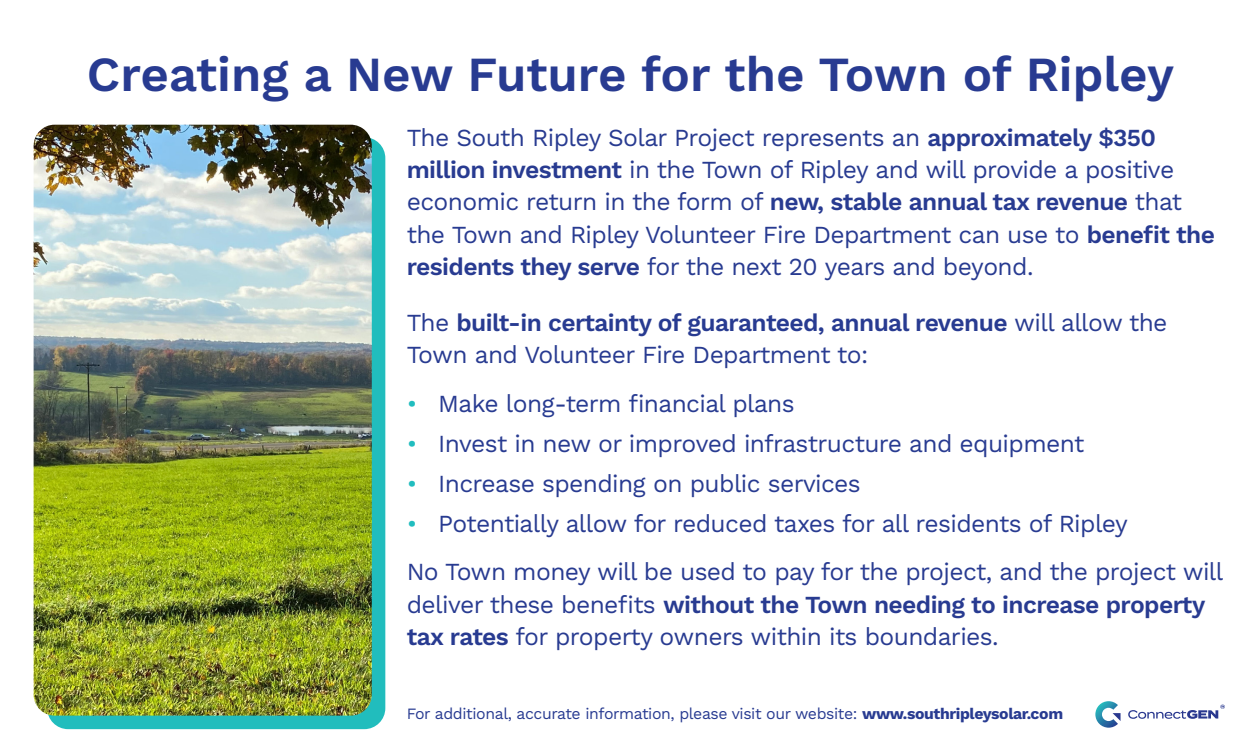
<style>
.page{position:relative;width:1260px;height:756px;background:#fff}
.page>*{position:absolute;margin:0;border:0;box-sizing:border-box;transform-origin:0 0}
.t1{font:600 49px "Work Sans";color:#283b91}
.body{font:24.5px/32.4px "Work Sans";letter-spacing:-.025em;color:#283b91}
.body-2{font:15.75px "Work Sans";letter-spacing:-.025em;color:#283b91}
.s1{font-weight:600}
.s2{color:#21bdbf}
.s3{font-weight:700}
</style>
<div class="page">
<div style="left:47px;top:137px;width:338px;height:592px;background:#21bdbd;border-radius:21px"></div>
<svg style="left:1095px;top:701px;width:26px;height:27px"></svg>
<svg style="left:1128px;top:705px;width:97px;height:14px"></svg>
<img style="left:34px;top:125px;width:338px;height:591px">
<p class="t1" style="left:87px;top:46px;width:1089px">Creating a New Future for the Town of Ripley</p>
<p class="body" style="left:407px;top:122px;width:810px">The South Ripley Solar Project represents an <span class="s1">approximately $350 million investment</span> in the Town of Ripley and will provide a positive economic return in the form of <span class="s1">new, stable annual tax revenue</span> that the Town and Ripley Volunteer Fire Department can use to <span class="s1">benefit the residents they serve</span> for the next 20 years and beyond.</p>
<p class="body" style="left:407px;top:308px;width:762px">The <span class="s1">built-in certainty of guaranteed, annual revenue</span> will allow the<br>Town and Volunteer Fire Department to:</p>
<p class="body" style="left:407px;top:388px;width:390px"><span class="s2">•</span> Make long-term financial plans</p>
<p class="body" style="left:407px;top:428px;width:679px"><span class="s2">•</span> Invest in new or improved infrastructure and equipment</p>
<p class="body" style="left:407px;top:469px;width:456px"><span class="s2">•</span> Increase spending on public services</p>
<p class="body" style="left:407px;top:509px;width:723px"><span class="s2">•</span> Potentially allow for reduced taxes for all residents of Ripley</p>
<p class="body" style="left:407px;top:557px;width:818px">No Town money will be used to pay for the project, and the project will deliver these benefits <span class="s1">without the Town needing to increase property tax rates</span> for property owners within its boundaries.</p>
<p class="body-2" style="left:407px;top:704px;width:658px">For additional, accurate information, please visit our website: <span class="s3">www.southripleysolar.com</span></p>
</div>
